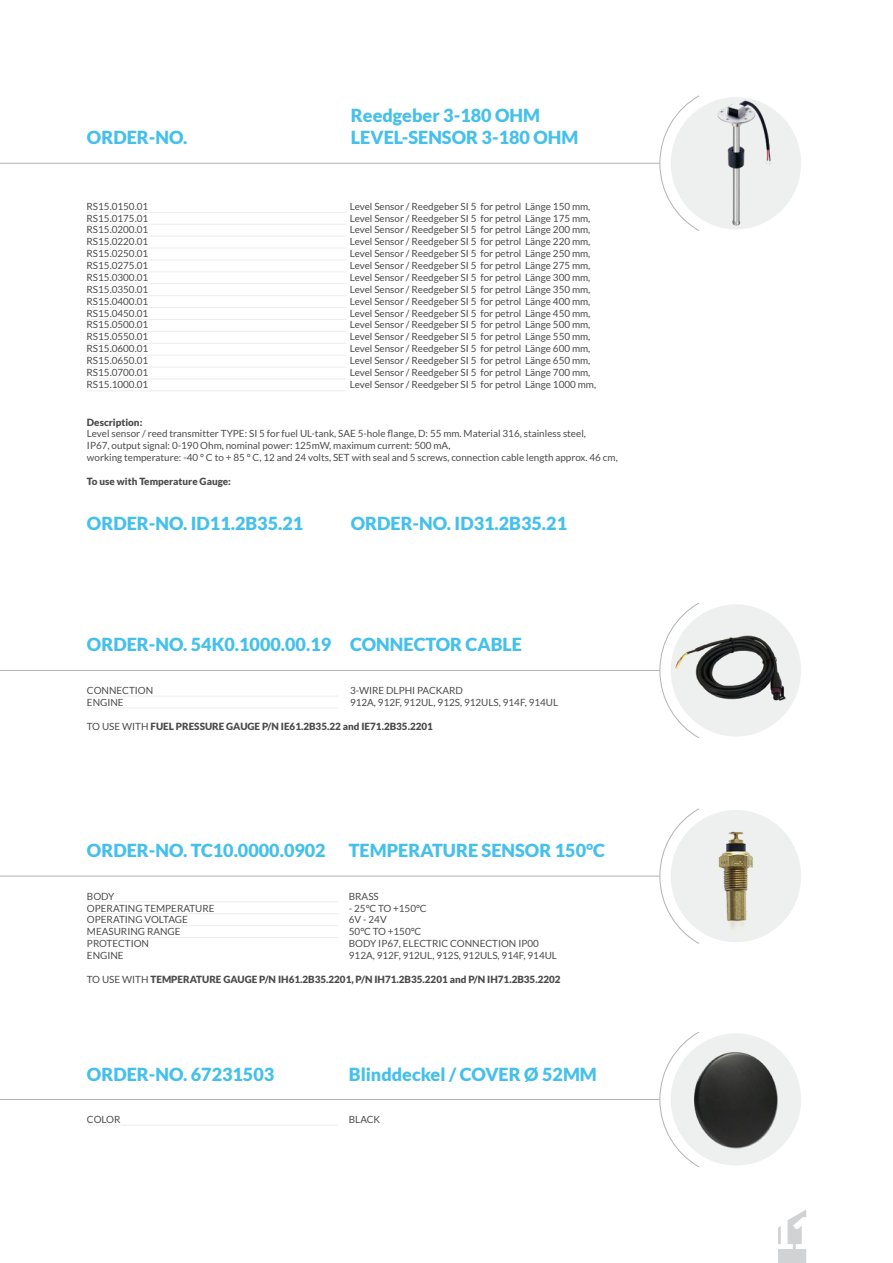
<style>
.page{position:relative;width:893px;height:1263px;background:#fff}
.page>*{position:absolute;margin:0;border:0;box-sizing:border-box;transform-origin:0 0}
.t1{font:900 18px/21.6px "Lato";color:#45c0eb}
.t2{font:9.9px/11.9px "Lato";color:#4b4b4d}
.t3{font:900 9.9px "Lato";color:#4b4b4d}
.s1{font-weight:400}
</style>
<div class="page">
<svg style="left:659px;top:602px;width:40px;height:136px"></svg>
<div style="left:671px;top:604px;width:130px;height:132px;background:#eeefef;border-radius:50%"></div>
<img style="left:675px;top:612px;width:112px;height:112px">
<hr style="left:0;top:670px;width:660px;height:1px;background:#b1b3b4">
<hr style="left:88px;top:708px;width:250px;height:1px;background:#eceded">
<hr style="left:88px;top:696px;width:250px;height:1px;background:#eceded">
<svg style="left:659px;top:95px;width:40px;height:136px"></svg>
<hr style="left:0;top:163px;width:660px;height:1px;background:#b1b3b4">
<hr style="left:0;top:876px;width:660px;height:1px;background:#b1b3b4">
<svg style="left:659px;top:808px;width:40px;height:136px"></svg>
<hr style="left:88px;top:913px;width:250px;height:1px;background:#eceded">
<hr style="left:88px;top:901px;width:250px;height:1px;background:#eceded">
<hr style="left:88px;top:925px;width:250px;height:1px;background:#eceded">
<hr style="left:88px;top:937px;width:250px;height:1px;background:#eceded">
<div style="left:671px;top:810px;width:130px;height:132px;background:#eeefef;border-radius:50%"></div>
<hr style="left:0;top:1099px;width:660px;height:1px;background:#b1b3b4">
<svg style="left:659px;top:1031px;width:40px;height:136px"></svg>
<hr style="left:88px;top:1125px;width:250px;height:1px;background:#eceded">
<div style="left:671px;top:1033px;width:130px;height:132px;background:#eeefef;border-radius:50%"></div>
<svg style="left:778px;top:1210px;width:28px;height:53px"></svg>
<img style="left:679px;top:1042px;width:113px;height:114px">
<img style="left:680px;top:831px;width:110px;height:111px">
<img style="left:671px;top:99px;width:129px;height:129px">
<hr style="left:87px;top:224px;width:260px;height:1px;background:#eceded">
<hr style="left:87px;top:212px;width:260px;height:1px;background:#eceded">
<hr style="left:87px;top:236px;width:260px;height:1px;background:#eceded">
<hr style="left:87px;top:248px;width:260px;height:1px;background:#eceded">
<hr style="left:87px;top:260px;width:260px;height:1px;background:#eceded">
<hr style="left:87px;top:271px;width:260px;height:1px;background:#eceded">
<hr style="left:87px;top:283px;width:260px;height:1px;background:#eceded">
<hr style="left:87px;top:295px;width:260px;height:1px;background:#eceded">
<hr style="left:87px;top:307px;width:260px;height:1px;background:#eceded">
<hr style="left:87px;top:319px;width:260px;height:1px;background:#eceded">
<hr style="left:87px;top:331px;width:260px;height:1px;background:#eceded">
<hr style="left:87px;top:343px;width:260px;height:1px;background:#eceded">
<hr style="left:87px;top:355px;width:260px;height:1px;background:#eceded">
<hr style="left:87px;top:367px;width:260px;height:1px;background:#eceded">
<hr style="left:87px;top:379px;width:260px;height:1px;background:#eceded">
<hr style="left:87px;top:390px;width:260px;height:1px;background:#eceded">
<h1 class="t1" style="left:87px;top:127px;width:102px">ORDER-NO.</h1>
<h1 class="t1" style="left:351px;top:104px;width:229px">Reedgeber 3-180 OHM<br>LEVEL-SENSOR 3-180 OHM</h1>
<p class="t2" style="left:87px;top:200px;width:63px;text-align:justify">RS15.0150.01<br>RS15.0175.01<br>RS15.0200.01<br>RS15.0220.01<br>RS15.0250.01<br>RS15.0275.01<br>RS15.0300.01<br>RS15.0350.01<br>RS15.0400.01<br>RS15.0450.01<br>RS15.0500.01<br>RS15.0550.01<br>RS15.0600.01<br>RS15.0650.01<br>RS15.0700.01<br>RS15.1000.01</p>
<p class="t2" style="left:350px;top:200px;width:248px">Level Sensor / Reedgeber SI 5 for petrol Länge 150 mm, Level Sensor / Reedgeber SI 5 for petrol Länge 175 mm, Level Sensor / Reedgeber SI 5 for petrol Länge 200 mm, Level Sensor / Reedgeber SI 5 for petrol Länge 220 mm, Level Sensor / Reedgeber SI 5 for petrol Länge 250 mm, Level Sensor / Reedgeber SI 5 for petrol Länge 275 mm, Level Sensor / Reedgeber SI 5 for petrol Länge 300 mm, Level Sensor / Reedgeber SI 5 for petrol Länge 350 mm, Level Sensor / Reedgeber SI 5 for petrol Länge 400 mm, Level Sensor / Reedgeber SI 5 for petrol Länge 450 mm, Level Sensor / Reedgeber SI 5 for petrol Länge 500 mm, Level Sensor / Reedgeber SI 5 for petrol Länge 550 mm, Level Sensor / Reedgeber SI 5 for petrol Länge 600 mm, Level Sensor / Reedgeber SI 5 for petrol Länge 650 mm, Level Sensor / Reedgeber SI 5 for petrol Länge 700 mm, Level Sensor / Reedgeber SI 5 for petrol Länge 1000 mm,</p>
<p class="t3" style="left:87px;top:416px;width:57px">Description:</p>
<p class="t2" style="left:87px;top:428px;width:532px">Level sensor / reed transmitter TYPE: SI 5 for fuel UL-tank, SAE 5-hole flange, D: 55 mm. Material 316, stainless steel,<br>IP67, output signal: 0-190 Ohm, nominal power: 125mW, maximum current: 500 mA,<br>working temperature: -40 ° C to + 85 ° C, 12 and 24 volts, SET with seal and 5 screws, connection cable length approx. 46 cm,</p>
<p class="t3" style="left:87px;top:475px;width:146px">To use with Temperature Gauge:</p>
<h1 class="t1" style="left:87px;top:513px;width:218px">ORDER-NO. ID11.2B35.21</h1>
<h1 class="t1" style="left:351px;top:513px;width:218px">ORDER-NO. ID31.2B35.21</h1>
<h1 class="t1" style="left:87px;top:634px;width:246px">ORDER-NO. 54K0.1000.00.19</h1>
<p class="t2" style="left:87px;top:684px;width:68px">CONNECTION<br>ENGINE</p>
<p class="t3" style="left:87px;top:720px;width:347px"><span class="s1">TO USE WITH</span> FUEL PRESSURE GAUGE P/N IE61.2B35.22 and IE71.2B35.2201</p>
<h1 class="t1" style="left:350px;top:634px;width:173px">CONNECTOR CABLE</h1>
<p class="t2" style="left:350px;top:684px;width:210px">3-WIRE DLPHI PACKARD<br>912A, 912F, 912UL, 912S, 912ULS, 914F, 914UL</p>
<h1 class="t1" style="left:349px;top:839px;width:257px">TEMPERATURE SENSOR 150°C</h1>
<p class="t2" style="left:349px;top:890px;width:31px">BRASS</p>
<p class="t2" style="left:349px;top:902px;width:210px">- 25°C TO +150°C<br>6V - 24V<br>50°C TO +150°C<br>BODY IP67, ELECTRIC CONNECTION IP00<br>912A, 912F, 912UL, 912S, 912ULS, 914F, 914UL</p>
<h1 class="t1" style="left:87px;top:839px;width:240px">ORDER-NO. TC10.0000.0902</h1>
<p class="t2" style="left:87px;top:890px;width:129px">BODY<br>OPERATING TEMPERATURE<br>OPERATING VOLTAGE<br>MEASURING RANGE<br>PROTECTION<br>ENGINE</p>
<p class="t3" style="left:87px;top:973px;width:475px"><span class="s1">TO USE WITH</span> TEMPERATURE GAUGE P/N IH61.2B35.2201, P/N IH71.2B35.2201 and P/N IH71.2B35.2202</p>
<h1 class="t1" style="left:87px;top:1063px;width:189px">ORDER-NO. 67231503</h1>
<p class="t2" style="left:87px;top:1113px;width:35px">COLOR</p>
<h1 class="t1" style="left:349px;top:1063px;width:249px">Blinddeckel / COVER Ø 52MM</h1>
<p class="t2" style="left:349px;top:1113px;width:33px">BLACK</p>
</div>
